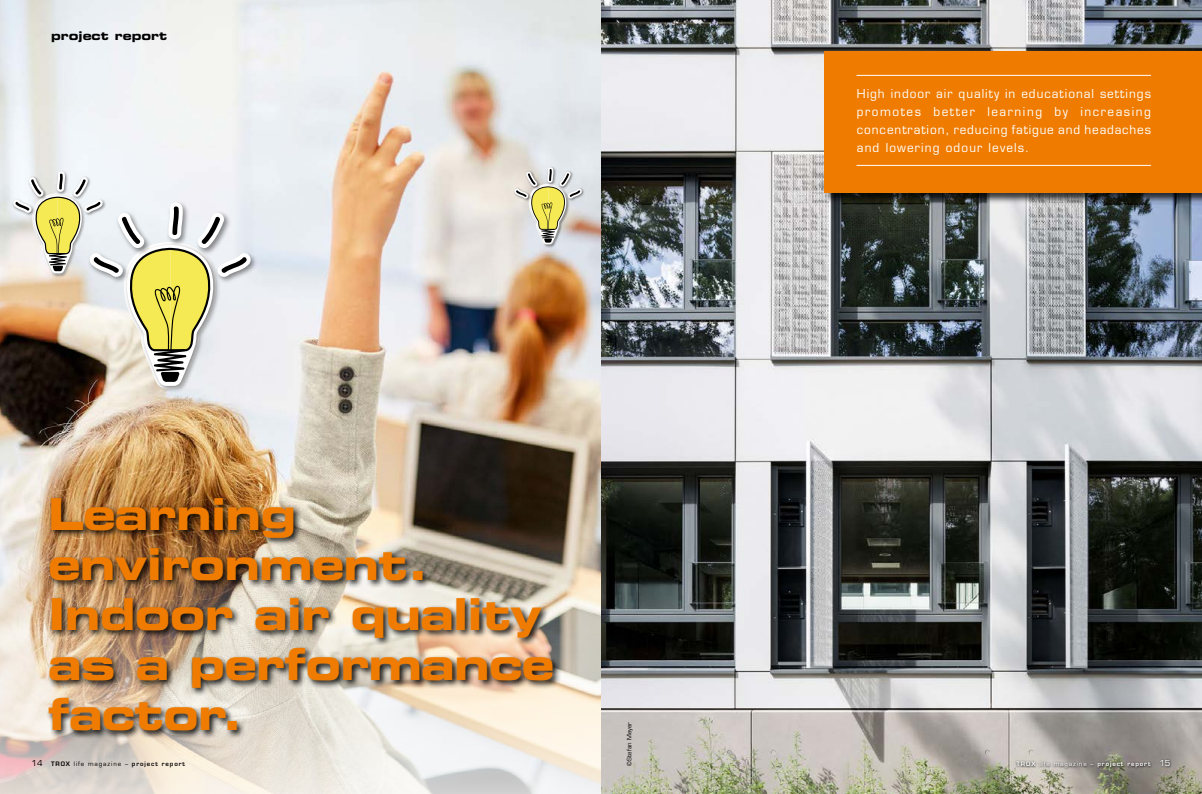
<style>
.page{position:relative;width:1202px;height:794px;background:#fff}
.page>*{position:absolute;margin:0;border:0;box-sizing:border-box;transform-origin:0 0}
.t1{font:44px/50px "Eurostile LT Std Bold Ex 2";letter-spacing:-.02em;color:#ef7c00}
.t2{font:12px/18px "Eurostile LT Std";letter-spacing:.07em;color:#fff;text-align:justify}
.t3{font:12px "Eurostile LT Std Bold Ex 2";color:#000}
.t4{font:600 6px "Eurostile LT Std";letter-spacing:.15em;color:#000}
.t5{font:600 6px "Eurostile LT Std";letter-spacing:.15em;color:#fff}
.t6{font:6px "Eurostile LT Std";letter-spacing:.01em;color:#000}
.s1{font-weight:400;font-size:8px}
.s2{font-weight:400}
</style>
<div class="page">
<img style="left:0;top:0;width:1202px;height:794px">
<img style="left:0;top:326px;width:601px;height:468px">
<img style="left:123px;top:389px;width:99px;height:6px">
<img style="left:251px;top:249px;width:9px;height:37px">
<img style="left:11px;top:197px;width:2px;height:21px">
<img style="left:55px;top:169px;width:15px;height:2px">
<svg style="left:13px;top:171px;width:238px;height:218px"></svg>
<img style="left:528px;top:245px;width:42px;height:3px">
<img style="left:513px;top:187px;width:1px;height:15px">
<img style="left:582px;top:187px;width:4px;height:15px">
<svg style="left:514px;top:167px;width:68px;height:78px;background:#d2ceb1"></svg>
<div style="left:824px;top:51px;width:378px;height:153px;background:#000;opacity:.75"></div>
<div style="left:824px;top:51px;width:378px;height:141px;background:#ef7c00"></div>
<hr style="left:857px;top:75px;width:294px;height:1px;background:#fff">
<hr style="left:857px;top:165px;width:294px;height:1px;background:#fff">
<div style="left:46px;top:495px;width:516px;height:244px;background:#000;opacity:.9"></div>
<svg style="left:1014px;top:757px;width:158px;height:12px;background:#928e87"></svg>
<p class="t3" style="left:51px;top:27px;width:118px">project report</p>
<p class="t2" style="left:857px;top:84px;width:296px">High indoor air quality in educational settings promotes better learning by increasing concentration, reducing fatigue and headaches and lowering odour levels.</p>
<h1 class="t1" style="left:48px;top:488px;width:508px">Learning environment.<br>Indoor air quality as a performance factor.</h1>
<p class="t6" style="left:626px;top:766px;width:46px;rotate:-90deg">©Stefan Meyer</p>
<p class="t4" style="left:31px;top:760px;width:155px"><span class="s1">14</span> TROX <span class="s2">life magazine –</span> project report</p>
<p class="t5" style="left:1016px;top:760px;width:155px">TROX <span class="s2">life magazine –</span> project report <span class="s1">15</span></p>
</div>
